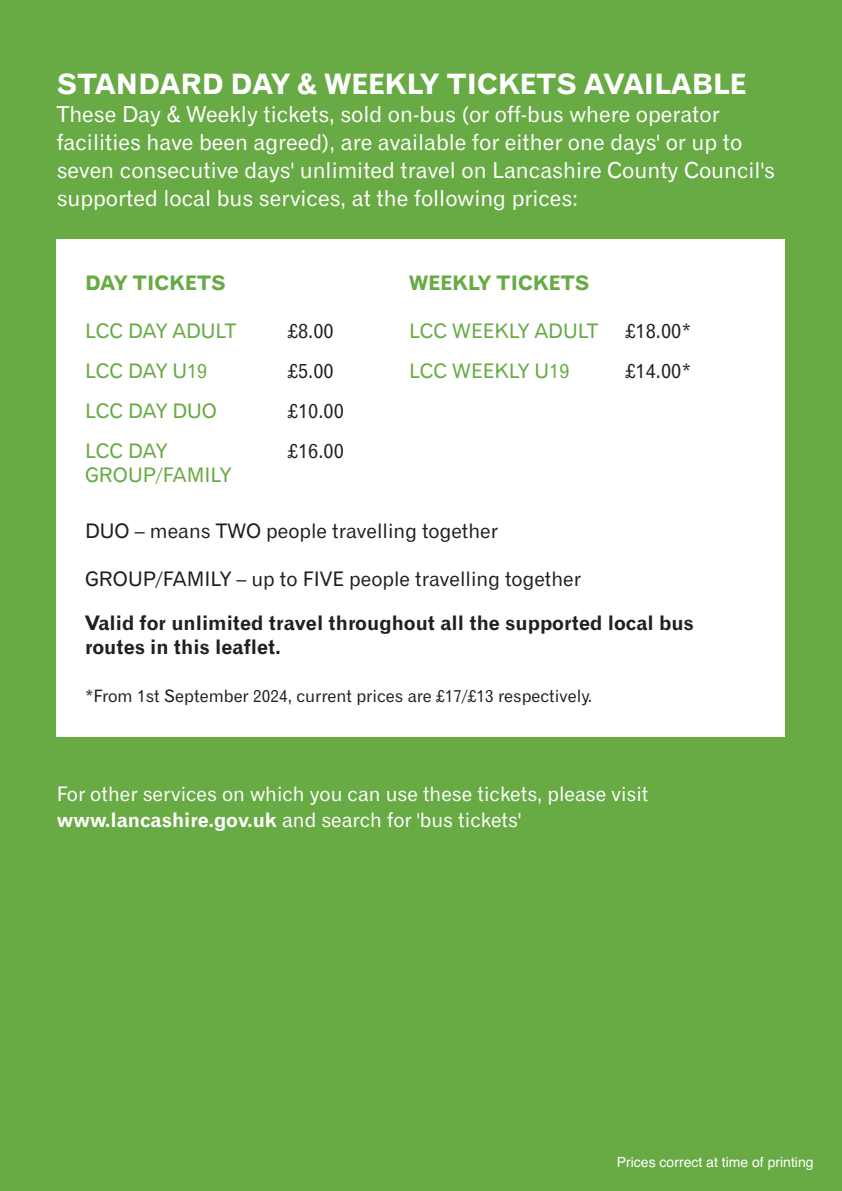
<style>
.page{position:relative;width:842px;height:1191px;background:#68aa44}
.page>*{position:absolute;margin:0;border:0;box-sizing:border-box;transform-origin:0 0}
.t1{font:28px "Gothic 720 BT Bold B";color:#fff}
.t2{font:22px/28px "Gothic 720 BT Roman B";color:#fff}
.t3{font:20px "Gothic 720 BT Roman B";color:#231f20}
.t4{font:20px/26px "Gothic 720 BT Roman B";color:#fff}
.t5{font:20px/24px "Gothic 720 BT Bold B";color:#231f20}
.t6{font:20px "Gothic 720 BT Roman B";color:#68aa44}
.t7{font:20px "Gothic 720 BT Bold B";color:#68aa44}
.t8{font:17px "Gothic 720 BT Roman B";color:#231f20}
.t9{font:14px "Helvetica";color:#fff}
.s1{font-family:"Gothic 720 BT Bold B"}
</style>
<div class="page">
<div style="left:57px;top:239px;width:728px;height:497px;background:#fff"></div>
<p class="t1" style="left:57px;top:74px;width:691px">STANDARD DAY &amp; WEEKLY TICKETS AVAILABLE</p>
<p class="t2" style="left:57px;top:102px;width:720px">These Day &amp; Weekly tickets, sold on-bus (or off-bus where operator facilities have been agreed), are available for either one days' or up to seven consecutive days' unlimited travel on Lancashire County Council's supported local bus services, at the following prices:</p>
<p class="t7" style="left:85px;top:275px;width:142px">DAY TICKETS</p>
<p class="t7" style="left:409px;top:275px;width:182px">WEEKLY TICKETS</p>
<p class="t6" style="left:85px;top:323px;width:153px">LCC DAY ADULT</p>
<p class="t3" style="left:288px;top:323px;width:47px">£8.00</p>
<p class="t6" style="left:409px;top:323px;width:191px">LCC WEEKLY ADULT</p>
<p class="t3" style="left:625px;top:323px;width:67px">£18.00*</p>
<p class="t6" style="left:85px;top:363px;width:124px">LCC DAY U19</p>
<p class="t3" style="left:288px;top:363px;width:47px">£5.00</p>
<p class="t6" style="left:409px;top:363px;width:162px">LCC WEEKLY U19</p>
<p class="t3" style="left:625px;top:363px;width:67px">£14.00*</p>
<p class="t6" style="left:85px;top:403px;width:133px">LCC DAY DUO</p>
<p class="t3" style="left:288px;top:403px;width:57px">£10.00</p>
<p class="t6" style="left:85px;top:443px;width:84px">LCC DAY</p>
<p class="t3" style="left:288px;top:443px;width:57px">£16.00</p>
<p class="t6" style="left:85px;top:467px;width:148px">GROUP/FAMILY</p>
<p class="t3" style="left:85px;top:523px;width:414px">DUO – means TWO people travelling together</p>
<p class="t3" style="left:85px;top:571px;width:497px">GROUP/FAMILY – up to FIVE people travelling together</p>
<p class="t5" style="left:85px;top:612px;width:610px">Valid for unlimited travel throughout all the supported local bus routes in this leaflet.</p>
<p class="t8" style="left:85px;top:689px;width:509px">*From 1st September 2024, current prices are £17/£13 respectively.</p>
<p class="t4" style="left:57px;top:782px;width:593px">For other services on which you can use these tickets, please visit <span class="s1">www.lancashire.gov.uk</span> and search for 'bus tickets'</p>
<p class="t9" style="left:617px;top:1154px;width:198px">Prices correct at time of printing</p>
</div>
